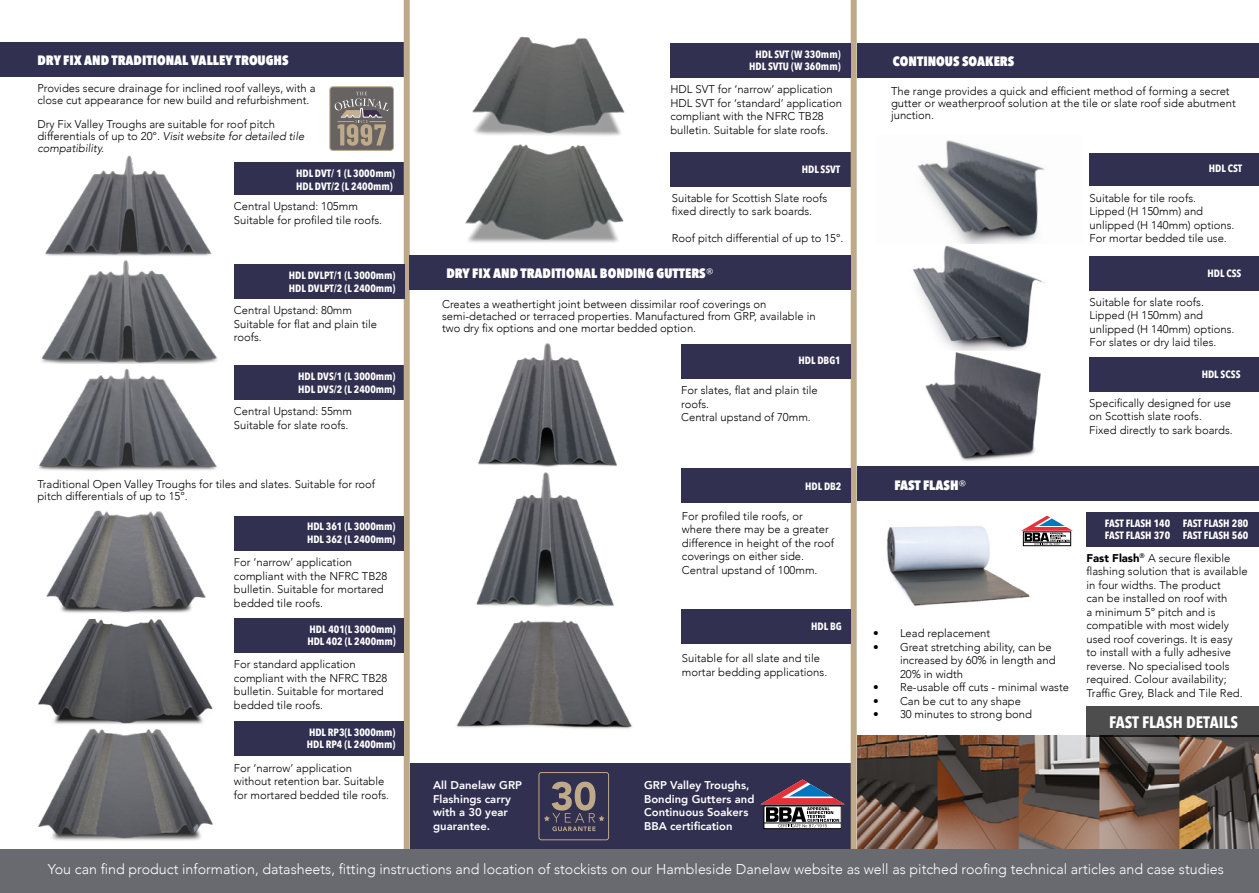
<style>
.page{position:relative;width:1259px;height:893px;background:#fff}
.page>*{position:absolute;margin:0;border:0;box-sizing:border-box;transform-origin:0 0}
.t1{font:700 condensed 16.5px "Avenir Next LT Pro";color:#fff}
.t2{font:300 14.25px "Avenir";color:#fff}
.t3{font:800 condensed 13.5px "Avenir Next LT Pro";color:#fff}
.t4{font:300 11.25px/13.5px "Avenir";color:#000}
.t5{font:800 11.25px/13.5px "Avenir";color:#fff}
.t6{font:700 condensed 10.5px/12.6px "Avenir Next LT Pro";color:#fff}
.s1{font-style:italic}
.s2{font-weight:400;font-stretch:normal}
.s3{font-weight:900}
</style>
<div class="page">
<div style="left:410px;top:763px;width:440px;height:87px;background:#323050"></div>
<img style="left:38px;top:363px;width:220px;height:108px">
<div style="left:0;top:43px;width:403px;height:34px;background:#323050"></div>
<div style="left:234px;top:162px;width:172px;height:33px;background:#323050"></div>
<div style="left:234px;top:366px;width:172px;height:34px;background:#323050"></div>
<div style="left:670px;top:152px;width:180px;height:34px;background:#323050"></div>
<div style="left:404px;top:0;width:6px;height:893px;background:#bea988"></div>
<div style="left:850px;top:0;width:6px;height:893px;background:#bea988"></div>
<div style="left:0;top:849px;width:1259px;height:44px;background:#696a6f"></div>
<svg style="left:760px;top:779px;width:84px;height:49px"></svg>
<div style="left:764px;top:806px;width:77px;height:23px;border:1px solid #000"></div>
<hr style="left:764px;top:823px;width:77px;height:1px;background:#000">
<div style="left:330px;top:87px;width:63px;height:63px;background:#666362;border-radius:3px"></div>
<div style="left:329px;top:86px;width:65px;height:65px;border:1px solid #bea988;border-radius:3px"></div>
<svg style="left:334px;top:92px;width:55px;height:54px"></svg>
<img style="left:60px;top:155px;width:136px;height:73px">
<img style="left:41px;top:228px;width:213px;height:135px">
<div style="left:234px;top:265px;width:170px;height:34px;background:#323050"></div>
<div style="left:670px;top:44px;width:180px;height:34px;background:#323050"></div>
<div style="left:234px;top:516px;width:170px;height:34px;background:#323050"></div>
<div style="left:234px;top:619px;width:170px;height:34px;background:#323050"></div>
<div style="left:234px;top:721px;width:170px;height:34px;background:#323050"></div>
<img style="left:478px;top:343px;width:139px;height:124px">
<img style="left:403px;top:467px;width:202px;height:112px">
<div style="left:409px;top:256px;width:441px;height:34px;background:#323050"></div>
<div style="left:681px;top:469px;width:169px;height:34px;background:#323050"></div>
<div style="left:681px;top:344px;width:169px;height:34px;background:#323050"></div>
<img style="left:867px;top:352px;width:231px;height:115px">
<div style="left:857px;top:44px;width:402px;height:34px;background:#323050"></div>
<div style="left:1089px;top:153px;width:170px;height:33px;background:#323050"></div>
<div style="left:1089px;top:357px;width:170px;height:34px;background:#323050"></div>
<img style="left:917px;top:140px;width:128px;height:104px">
<img style="left:913px;top:245px;width:179px;height:106px">
<div style="left:1089px;top:256px;width:170px;height:34px;background:#323050"></div>
<img style="left:46px;top:510px;width:160px;height:110px">
<img style="left:38px;top:620px;width:175px;height:91px">
<img style="left:38px;top:711px;width:175px;height:130px">
<img style="left:472px;top:36px;width:153px;height:83px">
<img style="left:444px;top:119px;width:209px;height:137px">
<div style="left:857px;top:467px;width:402px;height:34px;background:#323050"></div>
<img style="left:857px;top:735px;width:402px;height:113px">
<div style="left:1086px;top:706px;width:173px;height:30px;background:#4d4d4d"></div>
<div style="left:1086px;top:512px;width:173px;height:34px;background:#323050"></div>
<img style="left:886px;top:515px;width:161px;height:91px">
<div style="left:1023px;top:532px;width:48px;height:14px;background:#000"></div>
<div style="left:1023px;top:532px;width:47px;height:14px;border:1px solid #000"></div>
<svg style="left:1021px;top:516px;width:51px;height:29px"></svg>
<div style="left:681px;top:610px;width:169px;height:34px;background:#323050"></div>
<img style="left:403px;top:579px;width:229px;height:168px">
<div style="left:538px;top:772px;width:71px;height:68px;border:1px solid #bea988;border-radius:2px"></div>
<svg style="left:544px;top:782px;width:60px;height:49px"></svg>
<p class="t3" style="left:37px;top:51px;width:253px">DRY FIX AND TRADITIONAL VALLEY TROUGHS</p>
<p class="t4" style="left:37px;top:82px;width:280px;line-height:12px">Provides secure drainage for inclined roof valleys, with a close cut appearance for new build and refurbishment.</p>
<p class="t4" style="left:37px;top:118px;width:268px;line-height:12px">Dry Fix Valley Troughs are suitable for roof pitch differentials of up to 20°. <span class="s1">Visit website for detailed tile compatibility.</span></p>
<p class="t6" style="left:296px;top:167px;width:100px">HDL DVT/ 1 (L 3000mm)<br>HDL DVT/2 (L 2400mm)</p>
<p class="t4" style="left:234px;top:199px;width:150px">Central Upstand: 105mm<br>Suitable for profiled tile roofs.</p>
<p class="t6" style="left:289px;top:269px;width:108px">HDL DVLPT/1 (L 3000mm)<br>HDL DVLPT/2 (L 2400mm)</p>
<p class="t4" style="left:234px;top:304px;width:145px">Central Upstand: 80mm<br>Suitable for flat and plain tile roofs.</p>
<p class="t6" style="left:298px;top:370px;width:99px">HDL DVS/1 (L 3000mm)<br>HDL DVS/2 (L 2400mm)</p>
<p class="t4" style="left:234px;top:405px;width:120px">Central Upstand: 55mm<br>Suitable for slate roofs.</p>
<p class="t4" style="left:37px;top:478px;width:339px;line-height:12px">Traditional Open Valley Troughs for tiles and slates. Suitable for roof pitch differentials of up to 15°.</p>
<p class="t6" style="left:307px;top:520px;width:90px">HDL 361 (L 3000mm)<br>HDL 362 (L 2400mm)</p>
<p class="t4" style="left:234px;top:556px;width:155px">For ‘narrow’ application compliant with the NFRC TB28 bulletin. Suitable for mortared bedded tile roofs.</p>
<p class="t6" style="left:307px;top:623px;width:90px">HDL 401(L 3000mm)<br>HDL 402 (L 2400mm)</p>
<p class="t4" style="left:234px;top:658px;width:155px">For standard application compliant with the NFRC TB28 bulletin. Suitable for mortared bedded tile roofs.</p>
<p class="t6" style="left:307px;top:725px;width:90px">HDL RP3(L 3000mm)<br>HDL RP4 (L 2400mm)</p>
<p class="t4" style="left:234px;top:761px;width:157px">For ‘narrow’ application without retention bar. Suitable for mortared bedded tile roofs.</p>
<p class="t6" style="left:749px;top:48px;width:93px;text-align:right">HDL SVT (W 330mm)<br>HDL SVTU (W 360mm)</p>
<p class="t4" style="left:670px;top:82px;width:173px">HDL SVT for ‘narrow’ application HDL SVT for ‘standard’ application compliant with the NFRC TB28 bulletin. Suitable for slate roofs.</p>
<p class="t6" style="left:801px;top:163px;width:40px">HDL SSVT</p>
<p class="t4" style="left:672px;top:191px;width:157px">Suitable for Scottish Slate roofs fixed directly to sark boards.</p>
<p class="t4" style="left:672px;top:232px;width:173px">Roof pitch differential of up to 15°.</p>
<p class="t3" style="left:446px;top:265px;width:269px">DRY FIX AND TRADITIONAL BONDING GUTTERS<span class="s2">®</span></p>
<p class="t4" style="left:442px;top:298px;width:375px;line-height:12px">Creates a weathertight joint between dissimilar roof coverings on semi-detached or terraced properties. Manufactured from GRP, available in two dry fix options and one mortar bedded option.</p>
<p class="t6" style="left:798px;top:354px;width:44px">HDL DBG1</p>
<p class="t4" style="left:681px;top:384px;width:138px">For slates, flat and plain tile roofs.<br>Central upstand of 70mm.</p>
<p class="t6" style="left:805px;top:479px;width:38px">HDL DB2</p>
<p class="t4" style="left:682px;top:509px;width:154px">For profiled tile roofs, or where there may be a greater difference in height of the roof coverings on either side.<br>Central upstand of 100mm.</p>
<p class="t6" style="left:811px;top:620px;width:32px">HDL BG</p>
<p class="t4" style="left:682px;top:652px;width:147px">Suitable for all slate and tile mortar bedding applications.</p>
<p class="t5" style="left:433px;top:779px;width:90px">All Danelaw GRP<br>Flashings carry with a 30 year guarantee.</p>
<p class="t5" style="left:644px;top:779px;width:112px">GRP Valley Troughs,<br>Bonding Gutters and<br>Continuous Soakers<br>BBA certification</p>
<p class="t3" style="left:893px;top:53px;width:123px">CONTINOUS SOAKERS</p>
<p class="t4" style="left:891px;top:85px;width:346px;line-height:12px">The range provides a quick and efficient method of forming a secret gutter or weatherproof solution at the tile or slate roof side abutment junction.</p>
<p class="t6" style="left:1208px;top:162px;width:35px">HDL CST</p>
<p class="t4" style="left:1089px;top:191px;width:146px">Suitable for tile roofs.<br>Lipped (H 150mm) and unlipped (H 140mm) options.<br>For mortar bedded tile use.</p>
<p class="t6" style="left:1207px;top:267px;width:35px">HDL CSS</p>
<p class="t4" style="left:1089px;top:295px;width:146px">Suitable for slate roofs.<br>Lipped (H 150mm) and unlipped (H 140mm) options.<br>For slates or dry laid tiles.</p>
<p class="t6" style="left:1201px;top:368px;width:40px">HDL SCSS</p>
<p class="t3" style="left:894px;top:477px;width:74px">FAST FLASH<span class="s2">®</span></p>
<p class="t4" style="left:873px;top:626px;width:119px">• Lead replacement</p>
<p class="t4" style="left:900px;top:640px;width:157px;text-indent:-27px">• Great stretching ability, can be increased by 60% in length and<br>20% in width</p>
<p class="t4" style="left:873px;top:680px;width:198px">• Re-usable off cuts - minimal waste</p>
<p class="t4" style="left:873px;top:694px;width:149px">• Can be cut to any shape</p>
<p class="t4" style="left:873px;top:707px;width:160px">• 30 minutes to strong bond</p>
<p class="t4" style="left:1089px;top:396px;width:145px">Specifically designed for use on Scottish slate roofs.<br>Fixed directly to sark boards.</p>
<p class="t6" style="left:1105px;top:517px;width:145px">FAST FLASH 140 FAST FLASH 280<br>FAST FLASH 370 FAST FLASH 560</p>
<p class="t4" style="left:1086px;top:551px;width:163px"><span class="s3">Fast Flash</span><sup>®</sup> A secure flexible flashing solution that is available in four widths. The product<br>can be installed on roof with<br>a minimum 5° pitch and is compatible with most widely used roof coverings. It is easy<br>to install with a fully adhesive reverse. No specialised tools required. Colour availability;<br>Traffic Grey, Black and Tile Red.</p>
<h1 class="t1" style="left:1109px;top:712px;width:130px">FAST FLASH DETAILS</h1>
<p class="t2" style="left:48px;top:861px;width:1177px">You can find product information, datasheets, fitting instructions and location of stockists on our Hambleside Danelaw website as well as pitched roofing technical articles and case studies</p>
</div>
